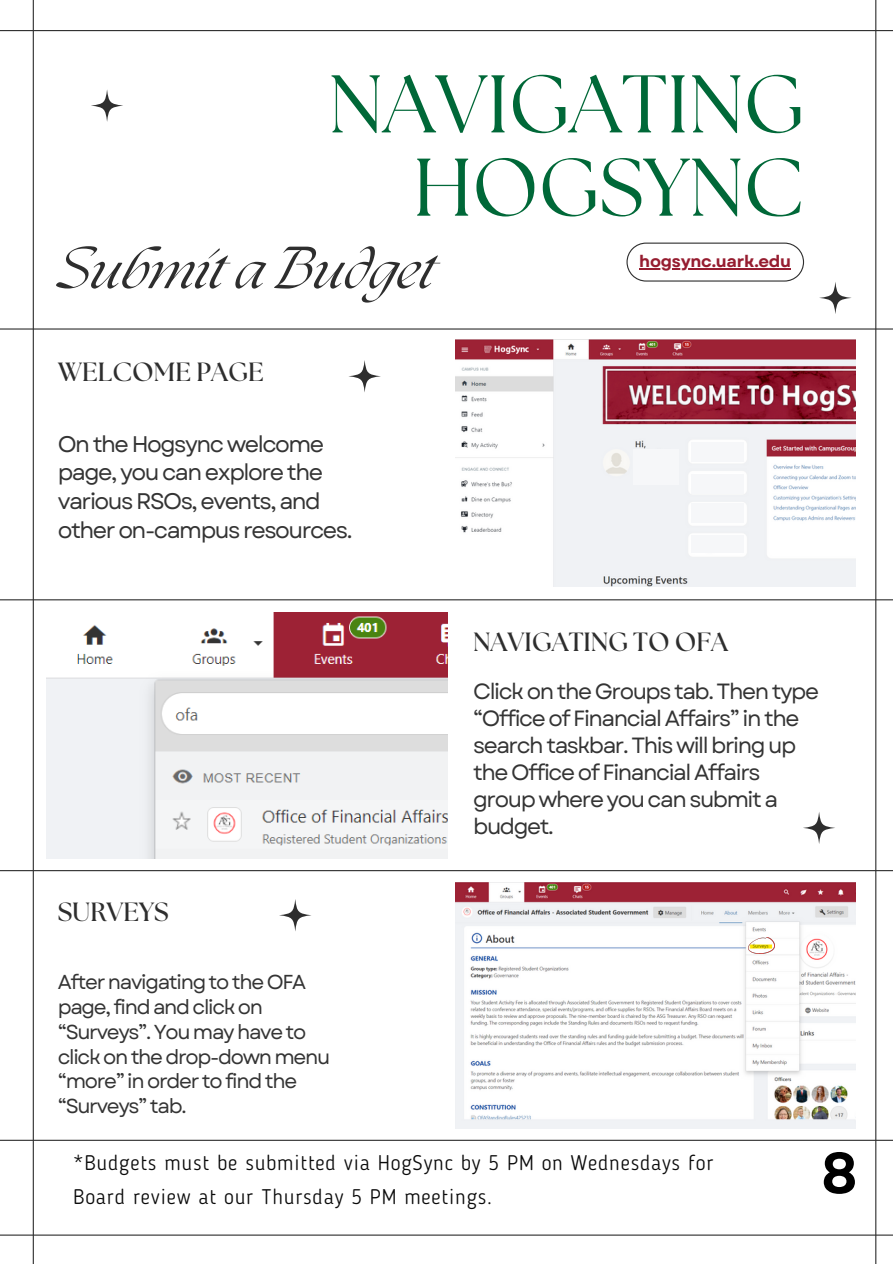
<style>
.page{position:relative;width:893px;height:1264px;background:#fff}
.page>*{position:absolute;margin:0;border:0;box-sizing:border-box;transform-origin:0 0}
.t1{font:81.45px/83.2px "The Seasons";color:#006838;text-align:right}
.t2{font:700 57.6px "Garet";color:#000}
.t3{font:italic 51.9px "The Seasons";letter-spacing:-.015em;color:#2e2e2e}
.t4{font:700 26.25px "The Seasons";color:#2e2e2e}
.t5{font:22.5px/28.7px "Garet";letter-spacing:-.065em;color:#343434}
.t6{font:22.05px/27px "Garet";letter-spacing:-.065em;color:#343434}
.t7{font:300 21px/33.8px "Blogger Sans";letter-spacing:.04em;color:#0b0b0b}
.t8{font:20.25px/24.8px "Garet";letter-spacing:-.065em;color:#343434}
.t9{font:700 16.5px "Garet";letter-spacing:-.015em;color:#961d30}
</style>
<div class="page">
<hr style="left:0;top:1234px;width:892px;height:1px;background:#2e2e2e">
<hr style="left:0;top:30px;width:892px;height:1px;background:#2e2e2e">
<hr style="left:0;top:328px;width:892px;height:1px;background:#2e2e2e">
<hr style="left:0;top:599px;width:892px;height:1px;background:#2e2e2e">
<hr style="left:0;top:870px;width:892px;height:1px;background:#2e2e2e">
<hr style="left:0;top:1139px;width:892px;height:1px;background:#2e2e2e">
<hr style="left:33px;top:0;width:1px;height:1263px;background:#2e2e2e">
<hr style="left:875px;top:0;width:1px;height:1263px;background:#2e2e2e">
<svg style="left:91px;top:89px;width:32px;height:33px"></svg>
<svg style="left:819px;top:282px;width:32px;height:32px"></svg>
<img style="left:455px;top:340px;width:400px;height:246px">
<img style="left:455px;top:882px;width:400px;height:246px">
<img style="left:46px;top:612px;width:401px;height:246px">
<svg style="left:626px;top:242px;width:178px;height:39px"></svg>
<div style="left:691px;top:442px;width:52px;height:19px;background:#f6f7f9"></div>
<div style="left:633px;top:449px;width:45px;height:36px;background:#f6f7f9"></div>
<div style="left:691px;top:474px;width:52px;height:19px;background:#f6f7f9"></div>
<div style="left:691px;top:503px;width:52px;height:20px;background:#f6f7f9"></div>
<div style="left:691px;top:535px;width:52px;height:18px;background:#f6f7f9"></div>
<svg style="left:349px;top:360px;width:32px;height:32px"></svg>
<svg style="left:803px;top:812px;width:32px;height:32px"></svg>
<img style="left:748px;top:937px;width:26px;height:16px">
<hr style="left:639px;top:268px;width:152px;height:1px;background:#961d30">
<svg style="left:279px;top:899px;width:32px;height:32px"></svg>
<p class="t1" style="left:328px;top:68px;width:477px">NAVIGATING<br>HOGSYNC</p>
<p class="t3" style="left:58px;top:247px;width:380px">Submit a Budget</p>
<p class="t9" style="left:639px;top:249px;width:153px">hogsync.uark.edu</p>
<p class="t4" style="left:58px;top:360px;width:207px">WELCOME PAGE</p>
<p class="t5" style="left:58px;top:430px;width:296px">On the Hogsync welcome page, you can explore the various RSOs, events, and other on-campus resources.</p>
<p class="t4" style="left:58px;top:900px;width:112px">SURVEYS</p>
<p class="t8" style="left:58px;top:969px;width:274px">After navigating to the OFA page, find and click on “Surveys”. You may have to click on the drop-down menu “more” in order to find the “Surveys” tab.</p>
<p class="t4" style="left:473px;top:629px;width:256px">NAVIGATING TO OFA</p>
<p class="t6" style="left:473px;top:678px;width:347px">Click on the Groups tab. Then type “Office of Financial Affairs” in the search taskbar. This will bring up the Office of Financial Affairs group where you can submit a budget.</p>
<p class="t7" style="left:73px;top:1147px;width:641px">*Budgets must be submitted via HogSync by 5 PM on Wednesdays for<br>Board review at our Thursday 5 PM meetings.</p>
<p class="t2" style="left:821px;top:1131px;width:37px">8</p>
</div>
